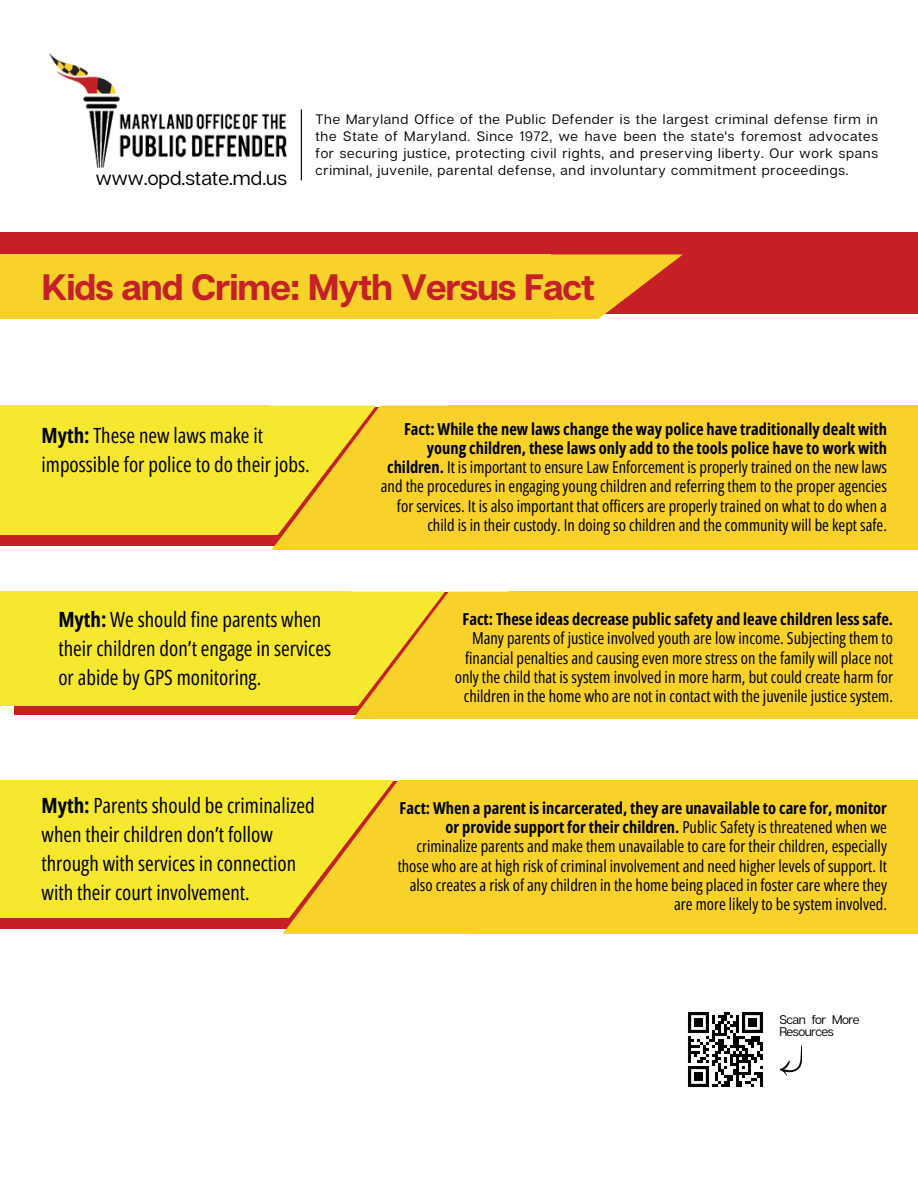
<style>
.page{position:relative;width:918px;height:1188px;background:#fff}
.page>*{position:absolute;margin:0;border:0;box-sizing:border-box;transform-origin:0 0}
.t1{font:700 36.75px "Articulat CF";letter-spacing:-.03em;color:#c42026}
.t2{font:21px/29.2px "Open Sans Condensed";color:#000}
.t3{font:19.95px "Articulat CF";color:#000}
.t4{font:16.5px/19.2px "Open Sans Condensed";color:#000;text-align:right}
.t5{font:13.65px/17.1px "Articulat CF";letter-spacing:.055em;color:#000;text-align:justify}
.t6{font:12.6px/11.6px "Articulat CF";letter-spacing:-.04em;color:#000}
.s1{font-weight:700}
</style>
<div class="page">
<img style="left:49px;top:52px;width:237px;height:115px">
<img style="left:688px;top:1012px;width:75px;height:75px">
<div style="left:0;top:232px;width:918px;height:81px;background:#c42026"></div>
<div style="left:0;top:254px;width:551px;height:65px;background:#f8d12a"></div>
<svg style="left:551px;top:254px;width:132px;height:65px"></svg>
<hr style="left:301px;top:110px;width:1px;height:70px;background:#000">
<svg style="left:780px;top:1044px;width:22px;height:32px"></svg>
<div style="left:0;top:407px;width:387px;height:139px;background:#c42026"></div>
<div style="left:0;top:406px;width:269px;height:129px;background:#f6e82e"></div>
<svg style="left:269px;top:406px;width:3px;height:129px"></svg>
<div style="left:447px;top:406px;width:471px;height:144px;background:#f8d12a"></div>
<svg style="left:272px;top:406px;width:175px;height:144px;background:#f6d22b"></svg>
<div style="left:14px;top:593px;width:441px;height:122px;background:#c42026"></div>
<div style="left:0;top:592px;width:351px;height:114px;background:#f6e82e"></div>
<svg style="left:351px;top:592px;width:2px;height:114px"></svg>
<div style="left:508px;top:592px;width:410px;height:127px;background:#f8d12a"></div>
<svg style="left:353px;top:592px;width:155px;height:127px;background:#f6d22b"></svg>
<div style="left:0;top:781px;width:406px;height:148px;background:#c42026"></div>
<div style="left:0;top:780px;width:280px;height:138px;background:#f6e82e"></div>
<svg style="left:280px;top:780px;width:3px;height:138px"></svg>
<div style="left:470px;top:780px;width:448px;height:154px;background:#f8d12a"></div>
<svg style="left:283px;top:780px;width:187px;height:154px;background:#f6d22b"></svg>
<p class="t3" style="left:96px;top:166px;width:193px">www.opd.state.md.us</p>
<h3 class="t5" style="left:315px;top:110px;width:564px">The Maryland Office of the Public Defender is the largest criminal defense firm in the State of Maryland. Since 1972, we have been the state's foremost advocates for securing justice, protecting civil rights, and preserving liberty. Our work spans criminal, juvenile, parental defense, and involuntary commitment proceedings.</h3>
<h1 class="t1" style="left:42px;top:264px;width:555px">Kids and Crime: Myth Versus Fact</h1>
<h3 class="t2" style="left:42px;top:420px;width:270px"><span class="s1">Myth:</span> These new laws make it impossible for police to do their jobs.</h3>
<h3 class="t2" style="left:58px;top:604px;width:274px"><span class="s1">Myth:</span> We should fine parents when their children don’t engage in services or abide by GPS monitoring.</h3>
<h2 class="t4" style="left:381px;top:419px;width:508px"><span class="s1">Fact: While the new laws change the way police have traditionally dealt with young children, these laws only add to the tools police have to work with children.</span> It is important to ensure Law Enforcement is properly trained on the new laws and the procedures in engaging young children and referring them to the proper agencies for services. It is also important that officers are properly trained on what to do when a child is in their custody. In doing so children and the community will be kept safe.</h2>
<h2 class="t4" style="left:455px;top:609px;width:440px"><span class="s1">Fact: These ideas decrease public safety and leave children less safe.<br></span>Many parents of justice involved youth are low income. Subjecting them to financial penalties and causing even more stress on the family will place not only the child that is system involved in more harm, but could create harm for children in the home who are not in contact with the juvenile justice system.</h2>
<p class="t2" style="left:42px;top:790px;width:275px"><span class="s1">Myth:</span> Parents should be criminalized when their children don’t follow through with services in connection with their court involvement.</p>
<p class="t4" style="left:398px;top:798px;width:491px"><span class="s1">Fact: When a parent is incarcerated, they are unavailable to care for, monitor or provide support for their children.</span> Public Safety is threatened when we criminalize parents and make them unavailable to care for their children, especially those who are at high risk of criminal involvement and need higher levels of support. It also creates a risk of any children in the home being placed in foster care where they are more likely to be system involved.</p>
<h2 class="t6" style="left:779px;top:1013px;width:82px">Scan for More<br>Resources</h2>
</div>
